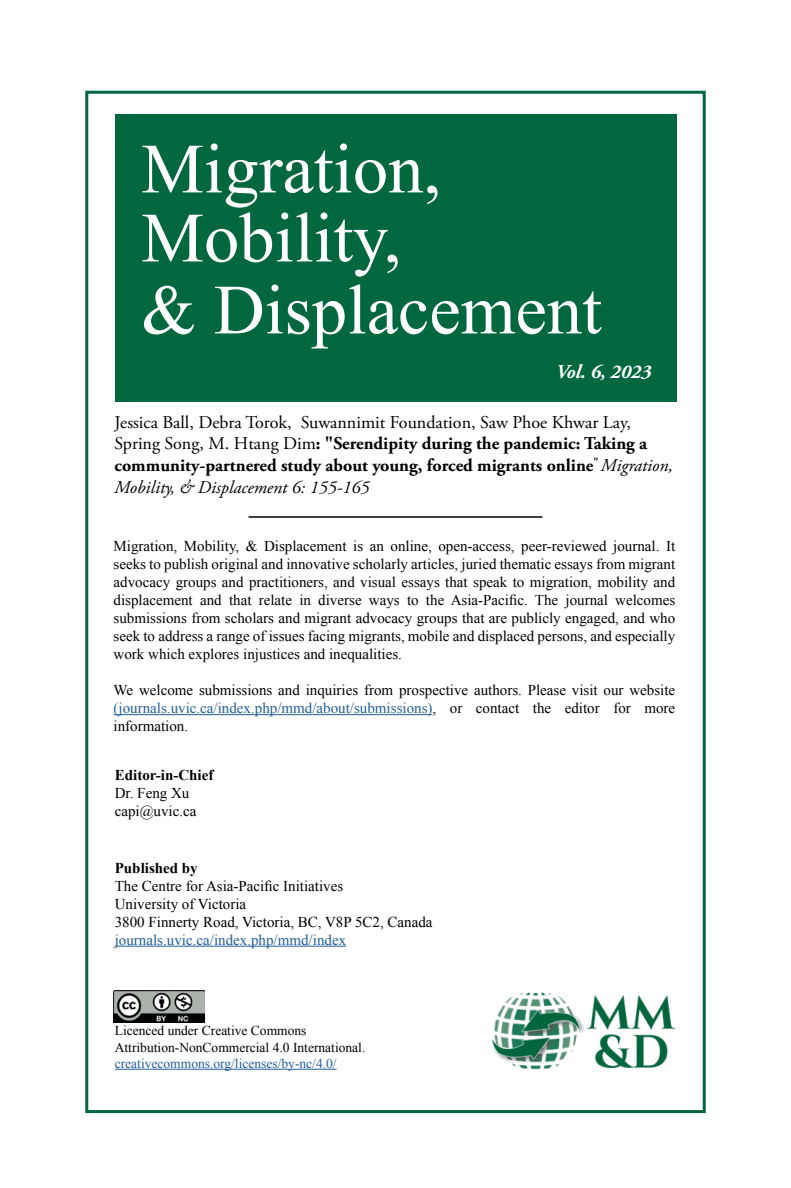
<style>
.page{position:relative;width:791px;height:1188px;background:#fff}
.page>*{position:absolute;margin:0;border:0;box-sizing:border-box;transform-origin:0 0}
.t1{font:70.5px/70.5px "Times New Roman";color:#fff}
.t2{font:italic 700 19.5px "Adobe Garamond Pro";color:#fff}
.t3{font:700 18px/21.6px "Adobe Garamond Pro";color:#000}
.t4{font:15px/18px "Times New Roman";color:#000;text-align:justify}
.t5{font:15px "Times New Roman";color:#215e9e}
.t6{font:700 15px "Times New Roman";color:#000}
.t7{font:13.5px/16.2px "Times New Roman";color:#000}
.t8{font:13.5px "Times New Roman";color:#215e9e}
.s1{font-weight:400}
.s2{font-weight:400;font-style:italic}
.s3{color:#215e9e}
</style>
<div class="page">
<div style="left:85px;top:91px;width:620px;height:1022px;border:3px solid #00673f"></div>
<div style="left:115px;top:115px;width:561px;height:287px;background:#00673f"></div>
<hr style="left:114px;top:714px;width:318px;height:1px;background:#215e9e">
<hr style="left:248px;top:516px;width:294px;height:2px;background:#000">
<hr style="left:115px;top:946px;width:231px;height:1px;background:#215e9e">
<hr style="left:115px;top:1069px;width:221px;height:1px;background:#215e9e">
<img style="left:114px;top:990px;width:91px;height:32px">
<img style="left:492px;top:992px;width:183px;height:78px">
<h1 class="t1" style="left:141px;top:132px;width:462px">Migration,<br>Mobility,<br>&amp; Displacement</h1>
<h2 class="t2" style="left:555px;top:360px;width:97px">Vol. 6, 2023</h2>
<p class="t3" style="left:114px;top:412px;width:560px"><span class="s1">Jessica Ball, Debra Torok, Suwannimit Foundation, Saw Phoe Khwar Lay, Spring Song, M. Htang Dim</span>: "Serendipity during the pandemic: Taking a community-partnered study about young, forced migrants online<sup>"</sup> <span class="s2">Migration, Mobility, &amp; Displacement 6: 155-165</span></p>
<p class="t4" style="left:114px;top:537px;width:563px">Migration, Mobility, &amp; Displacement is an online, open-access, peer-reviewed journal. It seeks to publish original and innovative scholarly articles, juried thematic essays from migrant advocacy groups and practitioners, and visual essays that speak to migration, mobility and displacement and that relate in diverse ways to the Asia-Pacific. The journal welcomes submissions from scholars and migrant advocacy groups that are publicly engaged, and who seek to address a range of issues facing migrants, mobile and displaced persons, and especially work which explores injustices and inequalities.</p>
<p class="t4" style="left:114px;top:681px;width:563px">We welcome submissions and inquiries from prospective authors. Please visit our website <span class="s3">(journals.uvic.ca/index.php/mmd/about/submissions)</span>, or contact the editor for more information.</p>
<p class="t6" style="left:115px;top:765px;width:100px">Editor-in-Chief</p>
<p class="t4" style="left:115px;top:784px;width:83px">Dr. Feng Xu capi@uvic.ca</p>
<p class="t6" style="left:115px;top:857px;width:84px">Published by</p>
<p class="t4" style="left:115px;top:876px;width:319px;text-align:left">The Centre for Asia-Pacific Initiatives<br>University of Victoria<br>3800 Finnerty Road, Victoria, BC, V8P 5C2, Canada</p>
<p class="t5" style="left:115px;top:929px;width:233px">journals.uvic.ca/index.php/mmd/index</p>
<p class="t7" style="left:115px;top:1023px;width:252px">Licenced under Creative Commons<br>Attribution-NonCommercial 4.0 International.</p>
<p class="t8" style="left:115px;top:1054px;width:223px">creativecommons.org/licenses/by-nc/4.0/</p>
</div>
